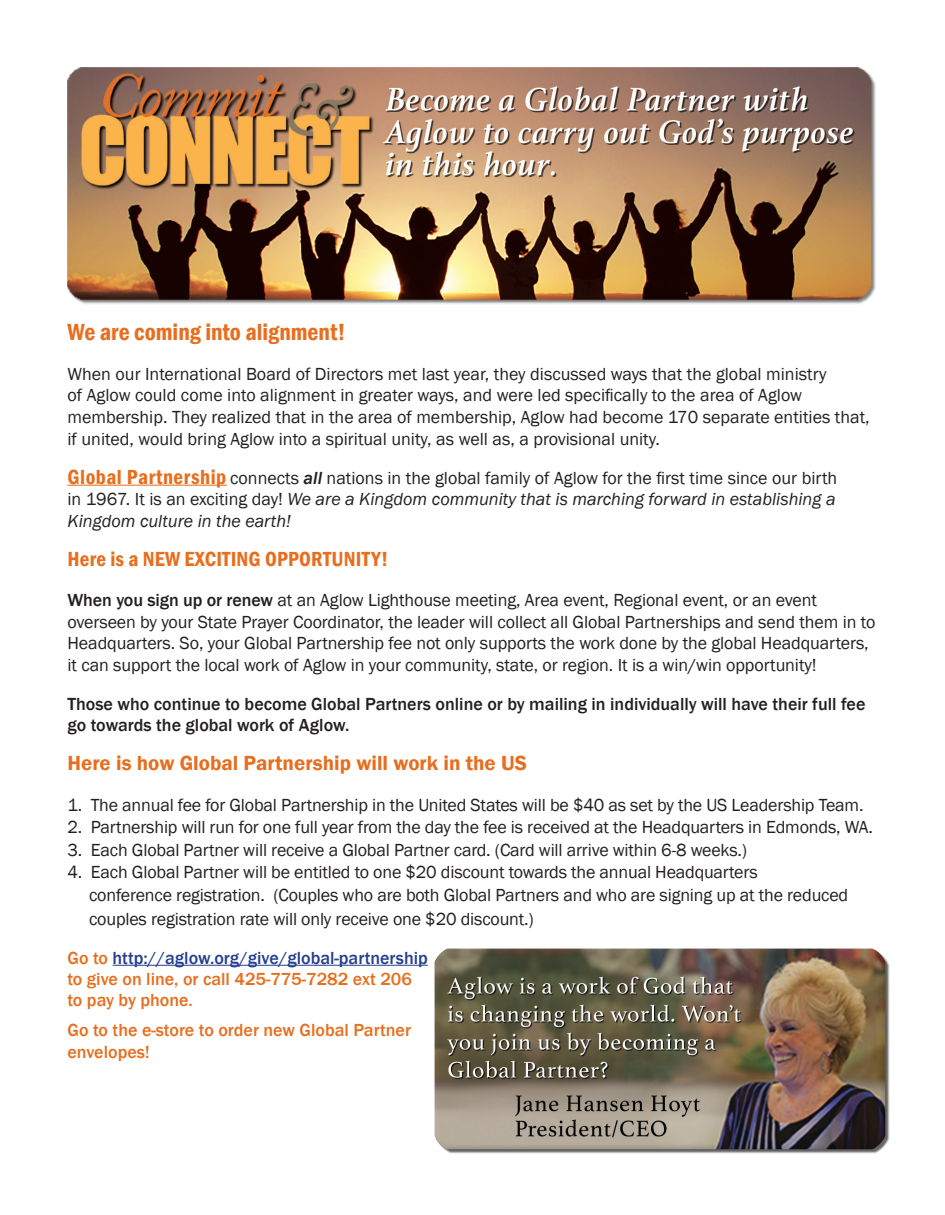
<style>
.page{position:relative;width:945px;height:1215px;background:#fff}
.page>*{position:absolute;margin:0;border:0;box-sizing:border-box;transform-origin:0 0}
.t1{font:600 condensed 24px "Franklin Gothic";color:#e76e1e}
.t2{font:600 21px "Franklin Gothic";color:#e76e1e}
.t3{font:600 condensed 21px "Franklin Gothic";letter-spacing:.01em;color:#e76e1e}
.t4{font:18px/21.6px "Franklin Gothic";letter-spacing:-.005em;color:#231f20}
.t5{font:500 18px/21.6px "Franklin Gothic";color:#231f20}
.t6{font:500 18px/21.6px "Franklin Gothic";color:#e76e1e}
.t7{font:500 18px "Franklin Gothic";color:#253f8e}
.s1{font-weight:600;font-stretch:condensed;font-size:21px;color:#e76e1e}
.s2{font-weight:500;font-style:italic}
.s3{font-style:italic}
.s4{font-weight:500}
.s5{color:#e76e1e}
</style>
<div class="page">
<img style="left:68px;top:68px;width:808px;height:236px">
<hr style="left:68px;top:485px;width:159px;height:1px;background:#e76e1e">
<hr style="left:113px;top:965px;width:315px;height:1px;background:#253f8e">
<img style="left:434px;top:948px;width:456px;height:205px">
<p class="t1" style="left:68px;top:316px;width:280px">We are coming into alignment!</p>
<p class="t4" style="left:68px;top:363px;width:804px">When our International Board of Directors met last year, they discussed ways that the global ministry<br>of Aglow could come into alignment in greater ways, and were led specifically to the area of Aglow membership. They realized that in the area of membership, Aglow had become 170 separate entities that, if united, would bring Aglow into a spiritual unity, as well as, a provisional unity.</p>
<p class="t4" style="left:68px;top:467px;width:771px;text-align:justify"><span class="s1">Global Partnership</span> connects <span class="s2">all</span> nations in the global family of Aglow for the first time since our birth in 1967. It is an exciting day! <span class="s3">We are a Kingdom community that is marching forward in establishing a Kingdom culture in the earth!</span></p>
<p class="t3" style="left:68px;top:545px;width:322px">Here is a NEW EXCITING OPPORTUNITY!</p>
<p class="t4" style="left:68px;top:590px;width:809px"><span class="s4">When you sign up or renew</span> at an Aglow Lighthouse meeting, Area event, Regional event, or an event overseen by your State Prayer Coordinator, the leader will collect all Global Partnerships and send them in to Headquarters. So, your Global Partnership fee not only supports the work done by the global Headquarters, it can support the local work of Aglow in your community, state, or region. It is a win/win opportunity!</p>
<p class="t5" style="left:68px;top:693px;width:799px">Those who continue to become Global Partners online or by mailing in individually will have their full fee go towards the global work of Aglow.</p>
<p class="t2" style="left:68px;top:750px;width:461px">Here is how Global Partnership will work in the US</p>
<p class="t4" style="left:68px;top:794px;width:798px">1. The annual fee for Global Partnership in the United States will be $40 as set by the US Leadership Team.</p>
<p class="t4" style="left:68px;top:817px;width:807px">2. Partnership will run for one full year from the day the fee is received at the Headquarters in Edmonds, WA.</p>
<p class="t4" style="left:68px;top:839px;width:681px">3. Each Global Partner will receive a Global Partner card. (Card will arrive within 6-8 weeks.)</p>
<p class="t4" style="left:68px;top:862px;width:692px">4. Each Global Partner will be entitled to one $20 discount towards the annual Headquarters</p>
<p class="t4" style="left:89px;top:884px;width:761px">conference registration. (Couples who are both Global Partners and who are signing up at the reduced</p>
<p class="t4" style="left:89px;top:908px;width:446px">couples registration rate will only receive one $20 discount.)</p>
<p class="t7" style="left:68px;top:947px;width:362px"><span class="s5">Go to</span> http://aglow.org/give/global-partnership</p>
<p class="t6" style="left:68px;top:968px;width:346px">to give on line, or call 425-775-7282 ext 206</p>
<p class="t6" style="left:68px;top:989px;width:127px">to pay by phone.</p>
<p class="t6" style="left:68px;top:1019px;width:345px">Go to the e-store to order new Global Partner envelopes!</p>
</div>
